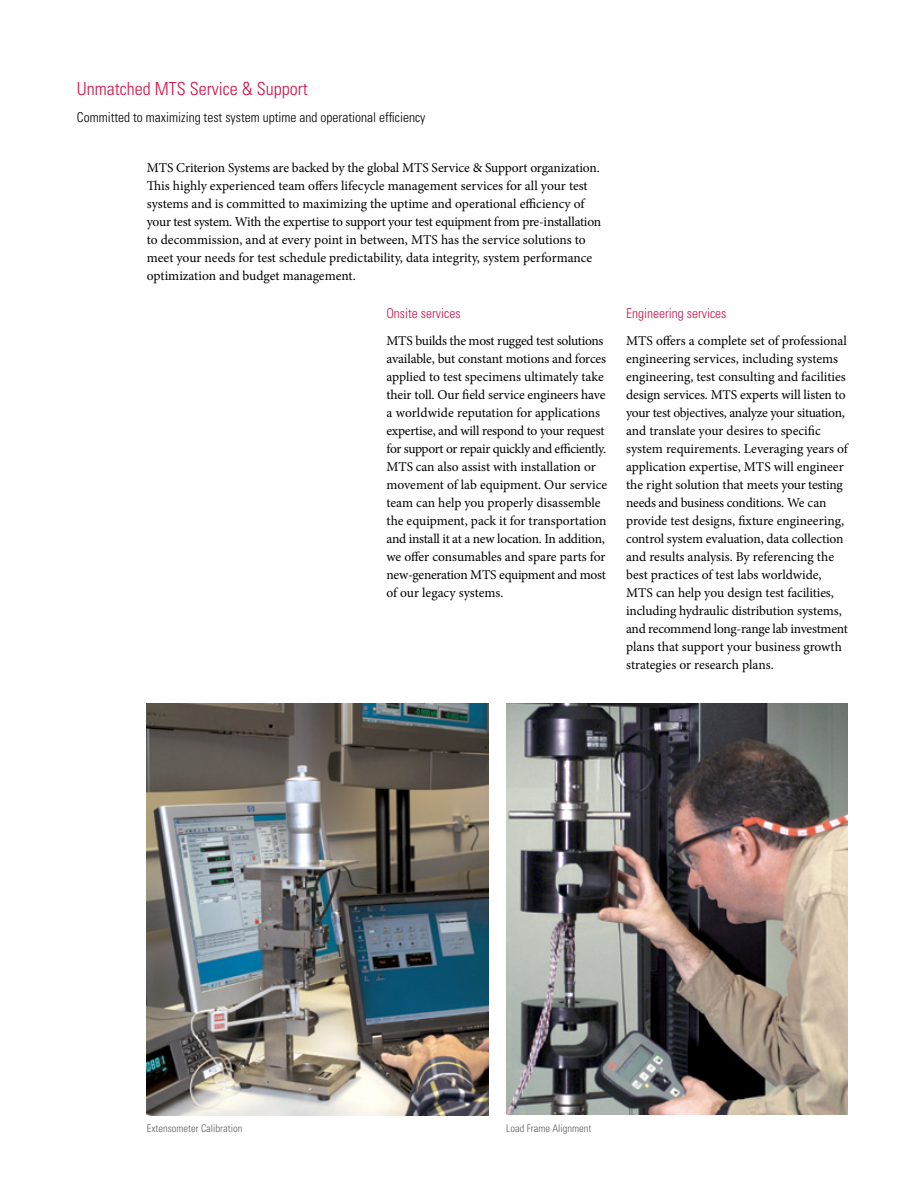
<style>
.page{position:relative;width:918px;height:1188px;background:#fff}
.page>*{position:absolute;margin:0;border:0;box-sizing:border-box;transform-origin:0 0}
.t1{font:300 condensed 18px "Univers";color:#d31245}
.t2{font:13.5px/18px "Minion Pro";letter-spacing:-.01em;color:#000}
.t3{font:300 condensed 13.5px "Univers";color:#000}
.t4{font:300 condensed 13.5px "Univers";color:#d31245}
.t5{font:300 condensed 10.5px "Univers";color:#5f6062}
</style>
<div class="page">
<img style="left:506px;top:704px;width:342px;height:410px">
<img style="left:147px;top:704px;width:342px;height:411px">
<h1 class="t1" style="left:77px;top:78px;width:232px">Unmatched MTS Service &amp; Support</h1>
<p class="t3" style="left:77px;top:109px;width:350px">Committed to maximizing test system uptime and operational efficiency</p>
<p class="t2" style="left:147px;top:159px;width:456px">MTS Criterion Systems are backed by the global MTS Service &amp; Support organization.<br>This highly experienced team offers lifecycle management services for all your test systems and is committed to maximizing the uptime and operational efficiency of your test system. With the expertise to support your test equipment from pre-installation to decommission, and at every point in between, MTS has the service solutions to meet your needs for test schedule predictability, data integrity, system performance optimization and budget management.</p>
<p class="t4" style="left:386px;top:305px;width:76px">Onsite services</p>
<p class="t2" style="left:386px;top:332px;width:222px">MTS builds the most rugged test solutions available, but constant motions and forces applied to test specimens ultimately take their toll. Our field service engineers have a worldwide reputation for applications expertise, and will respond to your request for support or repair quickly and efficiently.<br>MTS can also assist with installation or movement of lab equipment. Our service team can help you properly disassemble the equipment, pack it for transportation and install it at a new location. In addition, we offer consumables and spare parts for new-generation MTS equipment and most of our legacy systems.</p>
<p class="t4" style="left:626px;top:305px;width:102px">Engineering services</p>
<p class="t2" style="left:626px;top:332px;width:223px">MTS offers a complete set of professional engineering services, including systems engineering, test consulting and facilities design services. MTS experts will listen to your test objectives, analyze your situation, and translate your desires to specific system requirements. Leveraging years of application expertise, MTS will engineer the right solution that meets your testing needs and business conditions. We can provide test designs, fixture engineering, control system evaluation, data collection and results analysis. By referencing the best practices of test labs worldwide, MTS can help you design test facilities, including hydraulic distribution systems, and recommend long-range lab investment plans that support your business growth strategies or research plans.</p>
<p class="t5" style="left:147px;top:1122px;width:97px">Extensometer Calibration</p>
<p class="t5" style="left:506px;top:1122px;width:87px">Load Frame Alignment</p>
</div>
